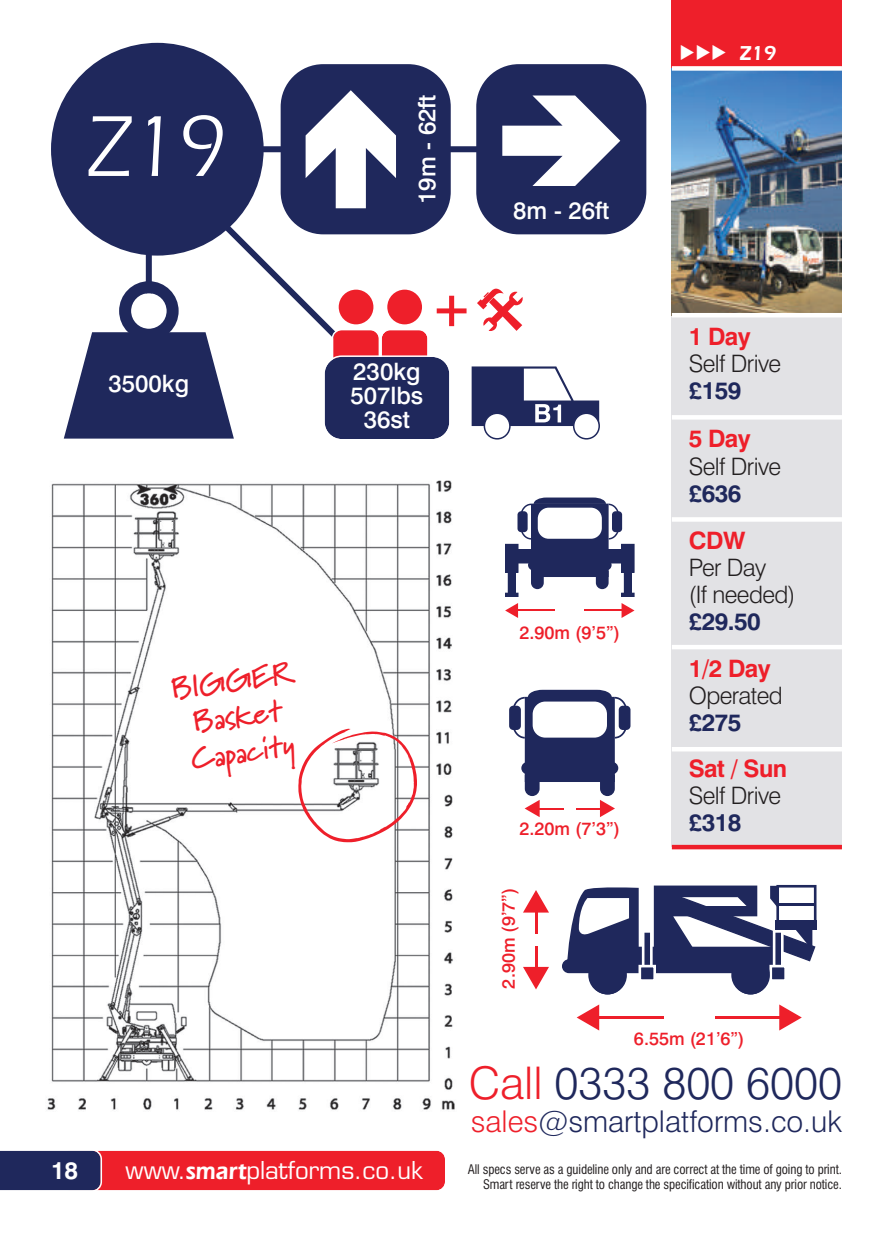
<style>
.page{position:relative;width:893px;height:1234px;background:#fff}
.page>*{position:absolute;margin:0;border:0;box-sizing:border-box;transform-origin:0 0}
.t1{font:90px "Eras IT Cby BT";color:#fff}
.t2{font:700 51px "Swiss 721 BT";color:#ee1f2a}
.t3{font:300 45px "Swiss 721 BT";color:#1f285c}
.t4{font:300 30px "Swiss 721 BT";color:#1f285c}
.t5{font:700 30px/36px "Marydale";color:#ee1f2a;text-align:center}
.t6{font:300 24px/27px "Swiss 721 BT";letter-spacing:-.025em;color:#231f20}
.t7{font:500 24px/24px "Swiss 721 BT";color:#fff;text-align:center}
.t8{font:700 24px "Swiss 721 BT";letter-spacing:-.025em;color:#ee1f2a}
.t9{font:24px "Eurostile";color:#fff}
.t10{font:700 24px "Swiss 721 BT";letter-spacing:-.025em;color:#1f285c}
.t11{font:700 24px "Swiss 721 BT";color:#fff}
.t12{font:600 21px "Eras IT Cby BT";color:#fff}
.t13{font:500 18px "Swiss 721 BT";color:#ee1f2a}
.t14{font:18px "Wingdings 3";color:#fff}
.t15{font:condensed 12.9px/15.6px "Swiss 721 BT";letter-spacing:-.01em;color:#231f20;text-align:right}
.s1{color:#ee1f2a}
.s2{font-family:"Eras IT Cby BT";font-weight:600}
</style>
<div class="page">
<img style="left:47px;top:480px;width:408px;height:630px">
<div style="left:672px;top:0;width:170px;height:68px;background:#ee1f2a"></div>
<div style="left:672px;top:315px;width:170px;height:531px;background:#e2e2e5"></div>
<svg style="left:140px;top:141px;width:229px;height:187px"></svg>
<div style="left:235px;top:146px;width:253px;height:6px;background:#1f285c"></div>
<div style="left:281px;top:64px;width:170px;height:170px;background:#1f285c;border-radius:43px"></div>
<div style="left:51px;top:43px;width:213px;height:212px;background:#1f285c;border-radius:50%"></div>
<svg style="left:306px;top:90px;width:90px;height:118px"></svg>
<div style="left:476px;top:64px;width:170px;height:170px;background:#1f285c;border-radius:43px"></div>
<svg style="left:502px;top:95px;width:118px;height:91px"></svg>
<div style="left:339px;top:289px;width:34px;height:35px;background:#ee1f2a;border-radius:50%"></div>
<div style="left:387px;top:289px;width:35px;height:35px;background:#ee1f2a;border-radius:50%"></div>
<svg style="left:323px;top:328px;width:127px;height:111px;background:#5d4369"></svg>
<img style="left:672px;top:71px;width:170px;height:242px">
<div style="left:672px;top:66px;width:170px;height:5px;background:#fff"></div>
<hr style="left:672px;top:313px;width:170px;height:4px;background:#fff">
<div style="left:621px;top:592px;width:14px;height:5px;background:#1f285c"></div>
<div style="left:505px;top:592px;width:13px;height:5px;background:#1f285c"></div>
<svg style="left:505px;top:497px;width:130px;height:99px"></svg>
<hr style="left:516px;top:609px;width:39px;height:2px;background:#ee1f2a">
<svg style="left:505px;top:603px;width:13px;height:15px"></svg>
<hr style="left:585px;top:609px;width:39px;height:2px;background:#ee1f2a">
<svg style="left:621px;top:603px;width:13px;height:15px"></svg>
<div style="left:672px;top:746px;width:170px;height:5px;background:#fff"></div>
<div style="left:672px;top:844px;width:170px;height:5px;background:#ee1f2a"></div>
<div style="left:672px;top:644px;width:170px;height:5px;background:#fff"></div>
<hr style="left:672px;top:517px;width:170px;height:4px;background:#fff">
<hr style="left:672px;top:415px;width:170px;height:4px;background:#fff">
<svg style="left:0;top:1150px;width:445px;height:41px;background:#c22c3f"></svg>
<div style="left:153px;top:683px;width:220px;height:57px;background:#fff"></div>
<svg style="left:298px;top:728px;width:119px;height:114px"></svg>
<svg style="left:64px;top:281px;width:170px;height:157px"></svg>
<svg style="left:472px;top:366px;width:128px;height:73px"></svg>
<div style="left:619px;top:705px;width:11px;height:24px;background:#1f285c;border-radius:4px"></div>
<div style="left:509px;top:705px;width:12px;height:24px;background:#1f285c;border-radius:4px"></div>
<svg style="left:512px;top:689px;width:115px;height:128px"></svg>
<svg style="left:562px;top:884px;width:254px;height:110px"></svg>
<div style="left:659px;top:895px;width:13px;height:11px;background:#1f285c"></div>
<hr style="left:595px;top:1015px;width:68px;height:3px;background:#ee1f2a">
<svg style="left:577px;top:1004px;width:22px;height:26px"></svg>
<hr style="left:715px;top:1015px;width:68px;height:3px;background:#ee1f2a">
<svg style="left:779px;top:1004px;width:23px;height:26px"></svg>
<hr style="left:535px;top:908px;width:2px;height:25px;background:#ee1f2a">
<svg style="left:523px;top:890px;width:26px;height:22px"></svg>
<hr style="left:535px;top:945px;width:2px;height:25px;background:#ee1f2a">
<svg style="left:523px;top:966px;width:26px;height:23px"></svg>
<h1 class="t1" style="left:88px;top:92px;width:139px">Z19</h1>
<h3 class="t7" style="left:108px;top:371px;width:82px">3500kg</h3>
<h3 class="t5" style="left:170px;top:670px;width:124px;rotate:-8deg">BIGGER<br>Basket<br>Capacity</h3>
<h3 class="t7" style="left:415px;top:204px;width:111px;rotate:-90deg">19m - 62ft</h3>
<h2 class="t2" style="left:430px;top:277px;width:44px">+</h2>
<h3 class="t7" style="left:350px;top:359px;width:74px">230kg<br>507lbs<br>36st</h3>
<h3 class="t14" style="left:680px;top:42px;width:49px">◆◆◆</h3>
<h3 class="t12" style="left:740px;top:40px;width:38px">Z19</h3>
<h3 class="t7" style="left:513px;top:198px;width:98px">8m - 26ft</h3>
<h3 class="t13" style="left:519px;top:621px;width:102px">2.90m (9’5”)</h3>
<h3 class="t13" style="left:519px;top:817px;width:102px">2.20m (7’3”)</h3>
<h3 class="t8" style="left:689px;top:322px;width:63px">1 Day</h3>
<h3 class="t6" style="left:689px;top:350px;width:94px">Self Drive</h3>
<h3 class="t10" style="left:689px;top:376px;width:54px">£159</h3>
<h3 class="t8" style="left:689px;top:424px;width:63px">5 Day</h3>
<h3 class="t6" style="left:689px;top:452px;width:94px">Self Drive</h3>
<h3 class="t10" style="left:689px;top:478px;width:54px">£636</h3>
<h3 class="t8" style="left:689px;top:525px;width:58px">CDW</h3>
<h3 class="t6" style="left:689px;top:553px;width:108px">Per Day<br>(If needed)</h3>
<h3 class="t10" style="left:689px;top:606px;width:73px">£29.50</h3>
<h3 class="t8" style="left:689px;top:654px;width:83px">1/2 Day</h3>
<h3 class="t6" style="left:689px;top:682px;width:96px">Operated</h3>
<h3 class="t10" style="left:689px;top:708px;width:54px">£275</h3>
<h3 class="t8" style="left:689px;top:753px;width:100px">Sat / Sun</h3>
<h3 class="t6" style="left:689px;top:781px;width:94px">Self Drive</h3>
<h3 class="t10" style="left:689px;top:807px;width:54px">£318</h3>
<h3 class="t13" style="left:497px;top:988px;width:102px;rotate:-90deg">2.90m (9’7”)</h3>
<h3 class="t13" style="left:634px;top:1027px;width:112px">6.55m (21’6”)</h3>
<h3 class="t3" style="left:469px;top:1055px;width:375px"><span class="s1">Call</span> 0333 800 6000</h3>
<h3 class="t4" style="left:471px;top:1102px;width:373px"><span class="s1">sales</span>@smartplatforms.co.uk</h3>
<h3 class="t11" style="left:51px;top:1155px;width:29px">18</h3>
<h3 class="t9" style="left:126px;top:1155px;width:299px">www.<span class="s2">smart</span>platforms.co.uk</h3>
<p class="t15" style="left:468px;top:1160px;width:376px">All specs serve as a guideline only and are correct at the time of going to print.<br>Smart reserve the right to change the specification without any prior notice.</p>
</div>
